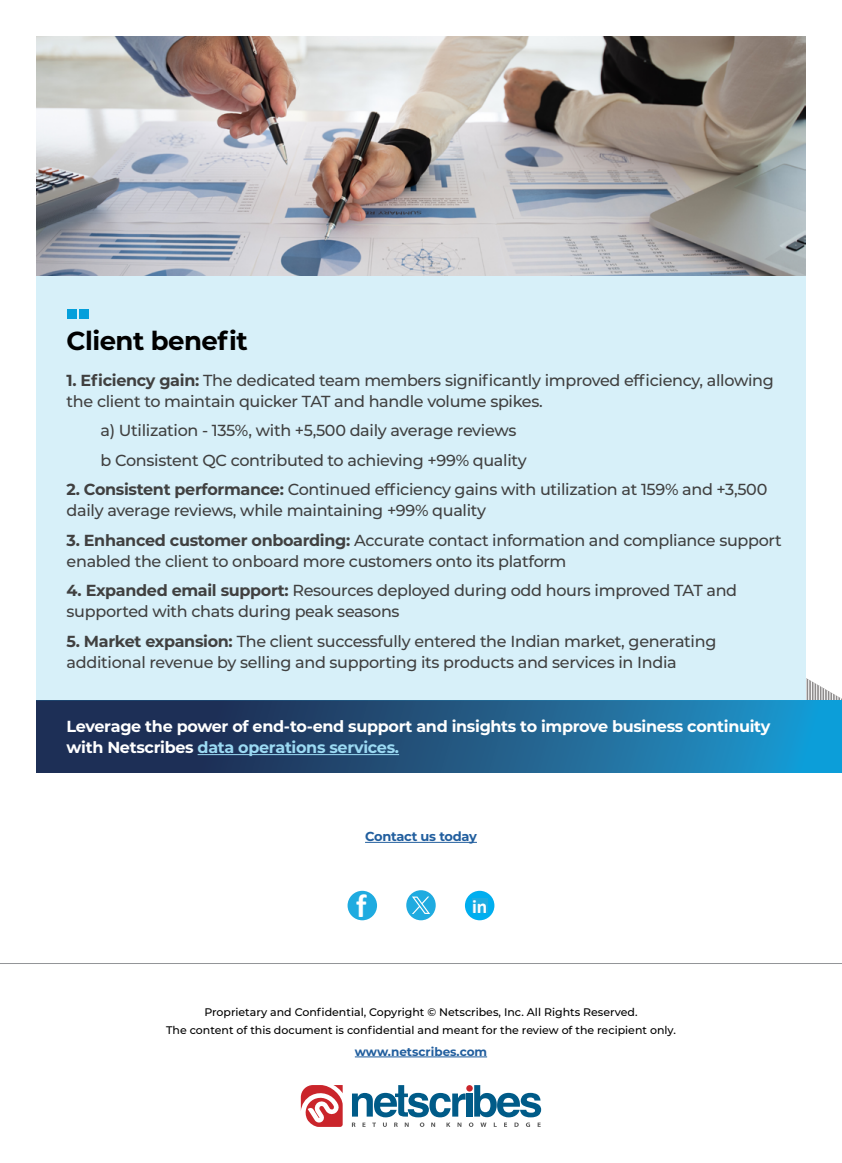
<style>
.page{position:relative;width:842px;height:1163px;background:#fff}
.page>*{position:absolute;margin:0;border:0;box-sizing:border-box;transform-origin:0 0}
.t1{font:700 33px "Calibri";color:#fff}
.t2{font:700 26px "Montserrat";letter-spacing:-.02em;color:#000}
.t3{font:700 19.5px "Calibri";color:#fff}
.t4{font:500 16px/21px "Montserrat";letter-spacing:-.02em;color:#404040}
.t5{font:700 16px/21px "Montserrat";letter-spacing:-.02em;color:#fff}
.t6{font:700 13px "Montserrat";letter-spacing:-.02em;color:#215e9e}
.t7{font:700 12px "Montserrat";color:#215e9e}
.t8{font:500 11px/18px "Montserrat";color:#000;text-align:center}
.s1{font-weight:700}
.s2{color:#9bdaf3}
</style>
<div class="page">
<svg style="left:807px;top:678px;width:35px;height:22px"></svg>
<hr style="left:808px;top:678px;width:1px;height:37px;background:#fff">
<hr style="left:811px;top:678px;width:1px;height:37px;background:#fff">
<hr style="left:814px;top:678px;width:1px;height:37px;background:#fff">
<hr style="left:816px;top:678px;width:1px;height:37px;background:#fff">
<hr style="left:819px;top:678px;width:1px;height:37px;background:#fff">
<hr style="left:822px;top:678px;width:1px;height:37px;background:#fff">
<hr style="left:824px;top:678px;width:1px;height:37px;background:#fff">
<hr style="left:827px;top:678px;width:1px;height:37px;background:#fff">
<hr style="left:830px;top:678px;width:1px;height:37px;background:#fff">
<hr style="left:840px;top:678px;width:1px;height:37px;background:#fff">
<hr style="left:838px;top:678px;width:1px;height:37px;background:#fff">
<hr style="left:835px;top:678px;width:1px;height:37px;background:#fff">
<hr style="left:832px;top:678px;width:1px;height:37px;background:#fff">
<hr style="left:355px;top:1056px;width:132px;height:1px;background:#215e9e">
<svg style="left:301px;top:1085px;width:42px;height:41px"></svg>
<svg style="left:352px;top:1085px;width:189px;height:41px"></svg>
<svg style="left:466px;top:1084px;width:7px;height:7px"></svg>
<hr style="left:0;top:962px;width:842px;height:1px;background:#939598">
<svg style="left:36px;top:700px;width:806px;height:72px;background:#1f5985"></svg>
<hr style="left:198px;top:754px;width:201px;height:1px;background:#9bdaf3">
<div style="left:36px;top:276px;width:770px;height:424px;background:#d7f0f9"></div>
<div style="left:67px;top:309px;width:10px;height:10px;background:#049fdb"></div>
<div style="left:79px;top:309px;width:10px;height:10px;background:#049fdb"></div>
<div style="left:348px;top:890px;width:29px;height:30px;background:#1fabe0;border-radius:50%"></div>
<div style="left:465px;top:890px;width:29px;height:30px;background:#00aeef;border-radius:50%"></div>
<div style="left:472px;top:898px;width:15px;height:14px;background:#1fabe0"></div>
<div style="left:406px;top:890px;width:30px;height:30px;background:#1fabe0;border-radius:50%"></div>
<svg style="left:412px;top:896px;width:18px;height:17px"></svg>
<hr style="left:365px;top:841px;width:112px;height:1px;background:#215e9e">
<img style="left:36px;top:36px;width:770px;height:239px">
<h2 class="t2" style="left:67px;top:322px;width:183px">Client benefit</h2>
<p class="t4" style="left:67px;top:369px;width:709px"><span class="s1">1. Eficiency gain:</span> The dedicated team members significantly improved efficiency, allowing the client to maintain quicker TAT and handle volume spikes.</p>
<p class="t4" style="left:101px;top:415px;width:427px;line-height:29.5px">a) Utilization - 135%, with +5,500 daily average reviews b Consistent QC contributed to achieving +99% quality</p>
<p class="t4" style="left:67px;top:478px;width:702px"><span class="s1">2. Consistent performance:</span> Continued efficiency gains with utilization at 159% and +3,500 daily average reviews, while maintaining +99% quality</p>
<p class="t4" style="left:67px;top:529px;width:717px"><span class="s1">3. Enhanced customer onboarding:</span> Accurate contact information and compliance support enabled the client to onboard more customers onto its platform</p>
<p class="t4" style="left:67px;top:579px;width:672px"><span class="s1">4. Expanded email support:</span> Resources deployed during odd hours improved TAT and supported with chats during peak seasons</p>
<p class="t4" style="left:67px;top:630px;width:651px"><span class="s1">5. Market expansion:</span> The client successfully entered the Indian market, generating additional revenue by selling and supporting its products and services in India</p>
<p class="t5" style="left:67px;top:715px;width:705px">Leverage the power of end-to-end support and insights to improve business continuity with Netscribes <span class="s2">data operations services.</span></p>
<p class="t6" style="left:365px;top:826px;width:113px">Contact us today</p>
<h1 class="t1" style="left:356px;top:882px;width:12px">f</h1>
<p class="t3" style="left:472px;top:892px;width:17px">in</p>
<p class="t8" style="left:166px;top:1002px;width:511px">Proprietary and Confidential, Copyright © Netscribes, Inc. All Rights Reserved.<br>The content of this document is confidential and meant for the review of the recipient only.</p>
<p class="t7" style="left:355px;top:1042px;width:134px">www.netscribes.com</p>
</div>
